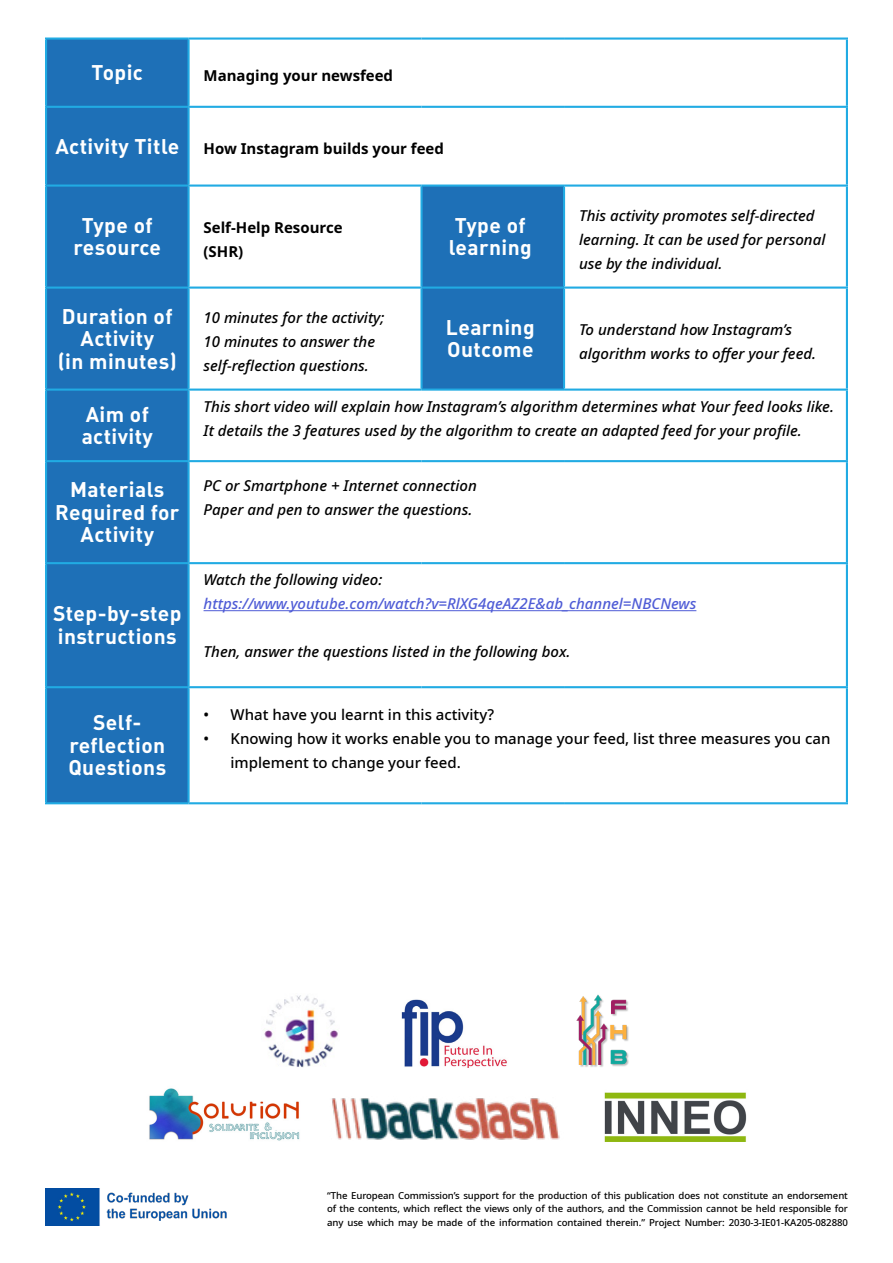
<style>
.page{position:relative;width:893px;height:1263px;background:#fff}
.page>*{position:absolute;margin:0;border:0;box-sizing:border-box;transform-origin:0 0}
.t1{font:21px/22.5px "DIN Bold Alternate";letter-spacing:.02em;color:#fff;text-align:center}
.t2{font:italic 500 15px/24px "Noto Sans";color:#000}
.t3{font:500 15px/24px "Noto Sans";color:#000}
.t4{font:700 15px/24px "Noto Sans";color:#000}
.t5{font:italic 500 15px "Noto Sans";color:#4f5cd6}
.t6{font:500 9.6px/13.5px "Noto Sans";letter-spacing:-.01em;color:#000;text-align:justify}
.s1{font-family:"DIN Bold Alternate";font-weight:400;font-size:21px;color:#fff}
</style>
<div class="page">
<div style="left:47px;top:40px;width:140px;height:762px;background:#1e70b7"></div>
<div style="left:423px;top:187px;width:140px;height:202px;background:#1e70b7"></div>
<hr style="left:45px;top:38px;width:144px;height:2px;background:#21abe3">
<hr style="left:45px;top:40px;width:2px;height:66px;background:#21abe3">
<hr style="left:189px;top:38px;width:233px;height:2px;background:#21abe3">
<hr style="left:187px;top:40px;width:3px;height:66px;background:#21abe3">
<hr style="left:422px;top:38px;width:142px;height:2px;background:#21abe3">
<hr style="left:564px;top:38px;width:284px;height:2px;background:#21abe3">
<hr style="left:846px;top:40px;width:2px;height:66px;background:#21abe3">
<hr style="left:45px;top:106px;width:144px;height:2px;background:#21abe3">
<hr style="left:45px;top:108px;width:2px;height:77px;background:#21abe3">
<hr style="left:189px;top:106px;width:233px;height:2px;background:#21abe3">
<hr style="left:187px;top:108px;width:3px;height:77px;background:#21abe3">
<hr style="left:422px;top:106px;width:142px;height:2px;background:#21abe3">
<hr style="left:564px;top:106px;width:284px;height:2px;background:#21abe3">
<hr style="left:846px;top:108px;width:2px;height:77px;background:#21abe3">
<hr style="left:45px;top:185px;width:144px;height:2px;background:#21abe3">
<hr style="left:45px;top:187px;width:2px;height:100px;background:#21abe3">
<hr style="left:189px;top:185px;width:233px;height:2px;background:#21abe3">
<hr style="left:187px;top:187px;width:3px;height:100px;background:#21abe3">
<hr style="left:422px;top:185px;width:142px;height:2px;background:#21abe3">
<hr style="left:420px;top:187px;width:3px;height:100px;background:#21abe3">
<hr style="left:564px;top:185px;width:284px;height:2px;background:#21abe3">
<hr style="left:563px;top:187px;width:2px;height:100px;background:#21abe3">
<hr style="left:846px;top:187px;width:2px;height:100px;background:#21abe3">
<hr style="left:45px;top:287px;width:144px;height:2px;background:#21abe3">
<hr style="left:45px;top:289px;width:2px;height:100px;background:#21abe3">
<hr style="left:189px;top:287px;width:233px;height:2px;background:#21abe3">
<hr style="left:187px;top:289px;width:3px;height:100px;background:#21abe3">
<hr style="left:422px;top:287px;width:142px;height:2px;background:#21abe3">
<hr style="left:420px;top:289px;width:3px;height:100px;background:#21abe3">
<hr style="left:564px;top:287px;width:284px;height:2px;background:#21abe3">
<hr style="left:563px;top:289px;width:2px;height:100px;background:#21abe3">
<hr style="left:846px;top:289px;width:2px;height:100px;background:#21abe3">
<hr style="left:45px;top:389px;width:144px;height:2px;background:#21abe3">
<hr style="left:45px;top:391px;width:2px;height:69px;background:#21abe3">
<hr style="left:189px;top:389px;width:233px;height:2px;background:#21abe3">
<hr style="left:187px;top:391px;width:3px;height:69px;background:#21abe3">
<hr style="left:422px;top:389px;width:142px;height:2px;background:#21abe3">
<hr style="left:564px;top:389px;width:284px;height:2px;background:#21abe3">
<hr style="left:846px;top:391px;width:2px;height:69px;background:#21abe3">
<hr style="left:45px;top:460px;width:144px;height:2px;background:#21abe3">
<hr style="left:45px;top:462px;width:2px;height:100px;background:#21abe3">
<hr style="left:189px;top:460px;width:233px;height:2px;background:#21abe3">
<hr style="left:187px;top:462px;width:3px;height:100px;background:#21abe3">
<hr style="left:422px;top:460px;width:142px;height:2px;background:#21abe3">
<hr style="left:564px;top:460px;width:284px;height:2px;background:#21abe3">
<hr style="left:846px;top:462px;width:2px;height:100px;background:#21abe3">
<hr style="left:45px;top:562px;width:144px;height:2px;background:#21abe3">
<hr style="left:45px;top:564px;width:2px;height:122px;background:#21abe3">
<hr style="left:189px;top:562px;width:233px;height:2px;background:#21abe3">
<hr style="left:187px;top:564px;width:3px;height:122px;background:#21abe3">
<hr style="left:422px;top:562px;width:142px;height:2px;background:#21abe3">
<hr style="left:564px;top:562px;width:284px;height:2px;background:#21abe3">
<hr style="left:846px;top:564px;width:2px;height:122px;background:#21abe3">
<hr style="left:45px;top:686px;width:144px;height:2px;background:#21abe3">
<hr style="left:45px;top:688px;width:2px;height:114px;background:#21abe3">
<hr style="left:189px;top:686px;width:233px;height:2px;background:#21abe3">
<hr style="left:187px;top:688px;width:3px;height:114px;background:#21abe3">
<hr style="left:422px;top:686px;width:142px;height:2px;background:#21abe3">
<hr style="left:564px;top:686px;width:284px;height:2px;background:#21abe3">
<hr style="left:846px;top:688px;width:2px;height:114px;background:#21abe3">
<hr style="left:45px;top:802px;width:144px;height:2px;background:#21abe3">
<hr style="left:189px;top:802px;width:233px;height:2px;background:#21abe3">
<hr style="left:422px;top:802px;width:142px;height:2px;background:#21abe3">
<hr style="left:564px;top:802px;width:284px;height:2px;background:#21abe3">
<hr style="left:204px;top:610px;width:492px;height:1px;background:#4f5cd6">
<img style="left:604px;top:1092px;width:143px;height:49px">
<img style="left:331px;top:1098px;width:229px;height:42px">
<img style="left:149px;top:1088px;width:151px;height:53px">
<img style="left:576px;top:995px;width:53px;height:72px">
<img style="left:264px;top:995px;width:74px;height:73px">
<img style="left:401px;top:999px;width:106px;height:68px">
<img style="left:45px;top:1188px;width:182px;height:38px">
<h1 class="t1" style="left:92px;top:60px;width:53px">Topic</h1>
<p class="t4" style="left:204px;top:64px;width:191px">Managing your newsfeed</p>
<p class="t4" style="left:55px;top:137px;width:390px"><span class="s1">Activity Title</span> How Instagram builds your feed</p>
<h1 class="t1" style="left:74px;top:213px;width:89px">Type of resource</h1>
<p class="t4" style="left:204px;top:215px;width:141px">Self-Help Resource (SHR)</p>
<h1 class="t1" style="left:449px;top:213px;width:85px;text-align:left">Type of learning</h1>
<p class="t2" style="left:579px;top:203px;width:248px">This activity promotes self-directed learning. It can be used for personal use by the individual.</p>
<h1 class="t1" style="left:58px;top:304px;width:121px">Duration of<br>Activity<br>(in minutes)</h1>
<p class="t2" style="left:204px;top:305px;width:182px">10 minutes for the activity;<br>10 minutes to answer the self-reflection questions.</p>
<h1 class="t1" style="left:446px;top:315px;width:90px;text-align:left">Learning<br>Outcome</h1>
<p class="t2" style="left:579px;top:317px;width:239px">To understand how Instagram’s algorithm works to offer your feed.</p>
<h1 class="t1" style="left:82px;top:402px;width:73px;text-align:left">Aim of activity</h1>
<p class="t2" style="left:204px;top:394px;width:632px">This short video will explain how Instagram’s algorithm determines what Your feed looks like.<br>It details the 3 features used by the algorithm to create an adapted feed for your profile.</p>
<h1 class="t1" style="left:55px;top:477px;width:126px">Materials<br>Required for<br>Activity</h1>
<p class="t2" style="left:204px;top:474px;width:275px">PC or Smartphone + Internet connection<br>Paper and pen to answer the questions.</p>
<h1 class="t1" style="left:53px;top:602px;width:130px;text-align:left">Step-by-step instructions</h1>
<p class="t2" style="left:204px;top:568px;width:180px">Watch the following video:</p>
<p class="t5" style="left:204px;top:593px;width:494px">https://www.youtube.com/watch?v=RlXG4qeAZ2E&amp;ab_channel=NBCNews</p>
<p class="t2" style="left:204px;top:640px;width:368px">Then, answer the questions listed in the following box.</p>
<h1 class="t1" style="left:68px;top:710px;width:99px">Self&shy;reflection<br>Questions</h1>
<p class="t3" style="left:204px;top:703px;width:292px">• What have you learnt in this activity?</p>
<p class="t3" style="left:231px;top:727px;width:601px;text-indent:-27px">• Knowing how it works enable you to manage your feed, list three measures you can implement to change your feed.</p>
<p class="t6" style="left:327px;top:1189px;width:522px">“The European Commission’s support for the production of this publication does not constitute an endorsement of the contents, which reflect the views only of the authors, and the Commission cannot be held responsible for any use which may be made of the information contained therein.” Project Number: 2030-3-IE01-KA205-082880</p>
</div>
